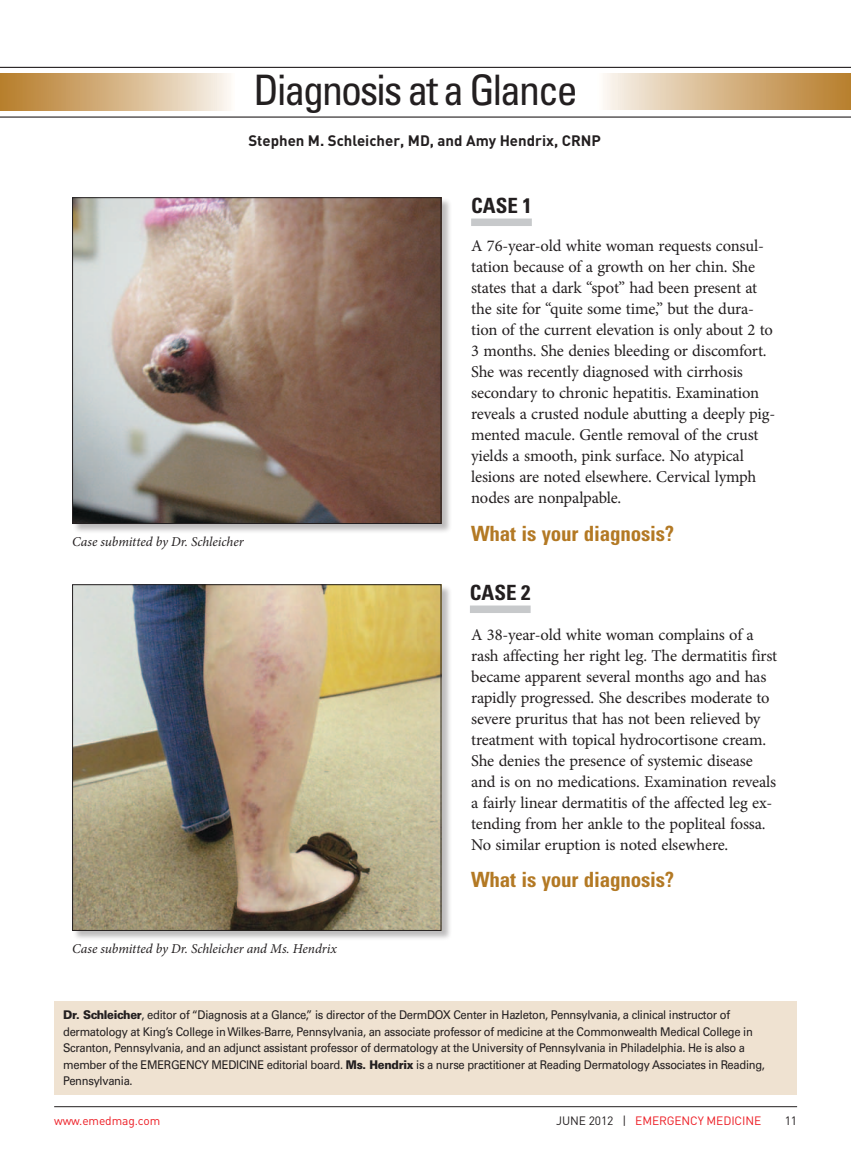
<style>
.page{position:relative;width:851px;height:1161px;background:#fff}
.page>*{position:absolute;margin:0;border:0;box-sizing:border-box;transform-origin:0 0}
.t1{font:condensed 42px "Univers LT Std";letter-spacing:-.05em;color:#231f20}
.what_is_your_diagnos{font:700 condensed 21px "Univers LT Std";letter-spacing:-.01em;color:#b37924}
.CASE{font:700 condensed 21px "Univers LT Std";color:#231f20}
.dx_question{font:16.5px/21px "Minion Pro";letter-spacing:-.01em;color:#231f20}
.by{font:700 15px "DIN";color:#231f20}
.submitted_by{font:italic 13.5px "Minion Pro";letter-spacing:-.005em;color:#231f20}
.bio{font:12px/16.5px "Univers LT Std";letter-spacing:-.025em;color:#231f20;scale:.93 1}
.t2{font:12px "DIN";letter-spacing:-.01em;color:#ed1c24}
.t3{font:12px "DIN";color:#231f20}
.s1{font-weight:900}
.s2{color:#231f20}
</style>
<div class="page">
<hr style="left:54px;top:1106px;width:743px;height:1px;background:#231f20">
<div style="left:72px;top:198px;width:380px;height:336px;background:#231f20;opacity:.3"></div>
<img style="left:74px;top:199px;width:365px;height:323px">
<div style="left:72px;top:197px;width:369px;height:327px;border:1px solid #231f20"></div>
<div style="left:72px;top:585px;width:380px;height:356px;background:#231f20;opacity:.3"></div>
<img style="left:74px;top:586px;width:365px;height:343px">
<div style="left:72px;top:584px;width:369px;height:347px;border:1px solid #231f20"></div>
<div style="left:471px;top:219px;width:61px;height:7px;background:#c7c9cb"></div>
<div style="left:470px;top:606px;width:60px;height:7px;background:#c7c9cb"></div>
<div style="left:0;top:73px;width:234px;height:38px;background:linear-gradient(to right,#b57a26,#f9f3ed)"></div>
<div style="left:595px;top:73px;width:255px;height:36px;background:linear-gradient(to right,#faf6f2,#b67b28)"></div>
<hr style="left:0;top:67px;width:850px;height:1px;background:#231f20">
<hr style="left:0;top:117px;width:850px;height:1px;background:#231f20">
<div style="left:54px;top:1001px;width:743px;height:94px;background:#efe2d1"></div>
<p class="t1" style="left:253px;top:63px;width:326px">Diagnosis at a Glance</p>
<p class="by" style="left:248px;top:131px;width:354px">Stephen M. Schleicher, MD, and Amy Hendrix, CRNP</p>
<p class="submitted_by" style="left:72px;top:533px;width:173px">Case submitted by Dr. Schleicher</p>
<p class="submitted_by" style="left:72px;top:939px;width:266px">Case submitted by Dr. Schleicher and Ms. Hendrix</p>
<p class="CASE" style="left:471px;top:192px;width:62px">CASE 1</p>
<p class="dx_question" style="left:471px;top:236px;width:305px">A 76-year-old white woman requests consul&shy;tation because of a growth on her chin. She states that a dark “spot” had been present at the site for “quite some time,” but the dura&shy;tion of the current elevation is only about 2 to 3 months. She denies bleeding or discomfort.<br>She was recently diagnosed with cirrhosis secondary to chronic hepatitis. Examination reveals a crusted nodule abutting a deeply pig&shy;mented macule. Gentle removal of the crust yields a smooth, pink surface. No atypical lesions are noted elsewhere. Cervical lymph nodes are nonpalpable.</p>
<p class="what_is_your_diagnos" style="left:471px;top:520px;width:204px">What is your diagnosis?</p>
<p class="CASE" style="left:470px;top:579px;width:62px">CASE 2</p>
<p class="dx_question" style="left:471px;top:624px;width:307px">A 38-year-old white woman complains of a rash affecting her right leg. The dermatitis first became apparent several months ago and has rapidly progressed. She describes moderate to severe pruritus that has not been relieved by treatment with topical hydrocortisone cream.<br>She denies the presence of systemic disease and is on no medications. Examination reveals a fairly linear dermatitis of the affected leg ex&shy;tending from her ankle to the popliteal fossa.<br>No similar eruption is noted elsewhere.</p>
<p class="what_is_your_diagnos" style="left:471px;top:867px;width:204px">What is your diagnosis?</p>
<p class="bio" style="left:63px;top:1007px;width:756px"><span class="s1">Dr. Schleicher</span>, editor of “Diagnosis at a Glance,” is director of the DermDOX Center in Hazleton, Pennsylvania, a clinical instructor of dermatology at King’s College in Wilkes-Barre, Pennsylvania, an associate professor of medicine at the Commonwealth Medical College in Scranton, Pennsylvania, and an adjunct assistant professor of dermatology at the University of Pennsylvania in Philadelphia. He is also a member of the EMERGENCY MEDICINE editorial board. <span class="s1">Ms. Hendrix</span> is a nurse practitioner at Reading Dermatology Associates in Reading, Pennsylvania.</p>
<p class="t2" style="left:54px;top:1113px;width:108px">www.emedmag.com</p>
<p class="t2" style="left:556px;top:1113px;width:206px"><span class="s2">JUNE 2012 |</span> EMERGENCY MEDICINE</p>
<p class="t3" style="left:784px;top:1113px;width:14px">11</p>
</div>
